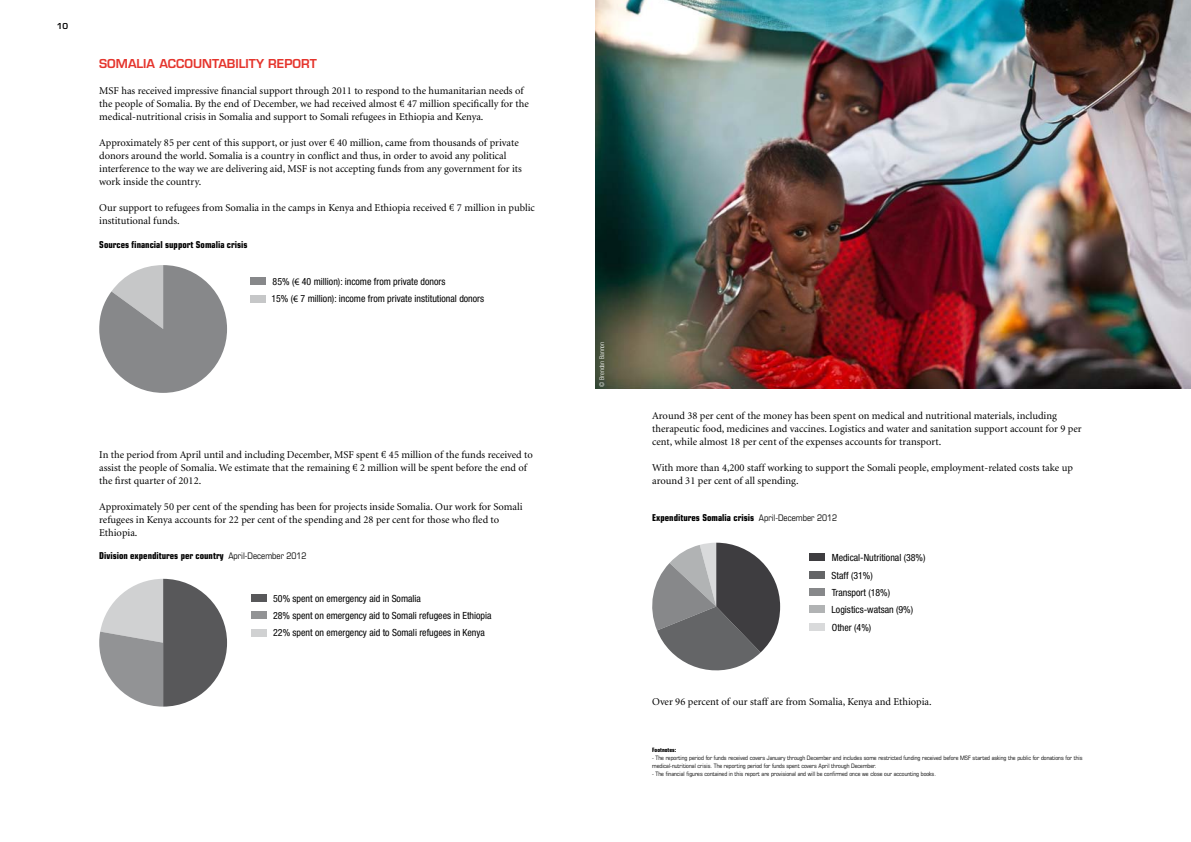
<style>
.page{position:relative;width:1191px;height:842px;background:#fff}
.page>*{position:absolute;margin:0;border:0;box-sizing:border-box;transform-origin:0 0}
.t1{font:600 12px "Eurostile";color:#e5352d}
.t2{font:10.5px/13px "Minion";color:#000}
.t3{font:condensed 9.9px/17px "Helvetica Neue";color:#000}
.t4{font:700 condensed 9.5px "Eurostile";color:#000}
.t5{font:600 8px "Eurostile";color:#000}
.t6{font:300 condensed 6.5px "Helvetica Neue";color:#fff}
.t7{font:condensed 6px/8px "Eurostile";color:#000}
.t8{font:700 condensed 6px "Eurostile";color:#000}
.s1{font-family:"Euro Collection"}
.s2{font-family:"Myriad Pro";font-stretch:normal}
.s3{font-weight:400;font-size:9px}
</style>
<div class="page">
<svg style="left:652px;top:543px;width:128px;height:127px"></svg>
<div style="left:809px;top:623px;width:16px;height:7px;background:#d9dadb"></div>
<div style="left:809px;top:553px;width:16px;height:8px;background:#3e3d40"></div>
<div style="left:809px;top:606px;width:16px;height:7px;background:#b1b3b4"></div>
<div style="left:809px;top:588px;width:16px;height:8px;background:#87888a"></div>
<div style="left:809px;top:571px;width:16px;height:7px;background:#646567"></div>
<svg style="left:99px;top:265px;width:128px;height:128px"></svg>
<div style="left:250px;top:277px;width:16px;height:8px;background:#87888a"></div>
<div style="left:250px;top:295px;width:16px;height:8px;background:#c6c7c8"></div>
<svg style="left:99px;top:579px;width:128px;height:128px"></svg>
<div style="left:251px;top:594px;width:15px;height:8px;background:#58585a"></div>
<div style="left:251px;top:611px;width:15px;height:8px;background:#929395"></div>
<div style="left:251px;top:629px;width:15px;height:7px;background:#d0d1d2"></div>
<img style="left:595px;top:0;width:596px;height:388px">
<p class="t5" style="left:57px;top:21px;width:13px">10</p>
<p class="t1" style="left:99px;top:56px;width:19px">SOMA</p>
<p class="t1" style="left:136px;top:56px;width:180px">LIA ACCOUNTABILITY RE PORT</p>
<p class="t2" style="left:99px;top:84px;width:431px">MSF has received impressive financial support through 2011 to respond to the humanitarian needs of the people of Somalia. By the end of December, we had received almost <span class="s1">P</span> 47 million specifically for the medical-nutritional crisis in Somalia and support to Somali refugees in Ethiopia and Kenya.</p>
<p class="t2" style="left:99px;top:136px;width:424px">Approximately 85 per cent of this support, or just over <span class="s1">P</span> 40 million, came from thousands of private donors around the world. Somalia is a country in conflict and thus, in order to avoid any political interference to the way we are delivering aid, MSF is not accepting funds from any government for its work inside the country.</p>
<p class="t2" style="left:99px;top:201px;width:437px">Our support to refugees from Somalia in the camps in Kenya and Ethiopia received <span class="s1">P</span> 7 million in public institutional funds.</p>
<p class="t4" style="left:99px;top:239px;width:150px">Sources financial support Somalia crisis</p>
<p class="t3" style="left:271px;top:273px;width:214px">85% (<span class="s2">€</span> 40 million): income from private donors<br>15% (<span class="s2">€</span> 7 million): income from private institutional donors</p>
<p class="t2" style="left:99px;top:448px;width:435px">In the period from April until and including December, MSF spent <span class="s1">P</span> 45 million of the funds received to assist the people of Somalia. We estimate that the remaining <span class="s1">P</span> 2 million will be spent before the end of the first quarter of 2012.</p>
<p class="t2" style="left:99px;top:500px;width:425px">Approximately 50 per cent of the spending has been for projects inside Somalia. Our work for Somali refugees in Kenya accounts for 22 per cent of the spending and 28 per cent for those who fled to<br>Ethiopia.</p>
<p class="t4" style="left:99px;top:550px;width:209px">Division expenditures per country <span class="s3">April-December 2012</span></p>
<p class="t3" style="left:273px;top:590px;width:149px">50% spent on emergency aid in Somalia</p>
<p class="t3" style="left:273px;top:624px;width:213px">22% spent on emergency aid to Somali refugees in Kenya</p>
<p class="t3" style="left:273px;top:607px;width:220px">28% spent on emergency aid to Somali refugees in Ethiopia</p>
<p class="t6" style="left:598px;top:387px;width:47px;rotate:-90deg">© Brendan Bannon</p>
<p class="t2" style="left:652px;top:409px;width:431px">Around 38 per cent of the money has been spent on medical and nutritional materials, including therapeutic food, medicines and vaccines. Logistics and water and sanitation support account for 9 per cent, while almost 18 per cent of the expenses accounts for transport.</p>
<p class="t2" style="left:652px;top:461px;width:422px">With more than 4,200 staff working to support the Somali people, employment-related costs take up around 31 per cent of all spending.</p>
<p class="t4" style="left:652px;top:512px;width:186px">Expenditures Somalia crisis <span class="s3">April-December 2012</span></p>
<p class="t3" style="left:831px;top:549px;width:95px">Medical-Nutritional (38%)</p>
<p class="t3" style="left:831px;top:583px;width:60px">Transport (18%)</p>
<p class="t3" style="left:831px;top:566px;width:43px">Staff (31%)</p>
<p class="t3" style="left:831px;top:601px;width:83px">Logistics-watsan (9%)</p>
<p class="t3" style="left:832px;top:619px;width:41px">Other (4%)</p>
<p class="t2" style="left:652px;top:695px;width:281px">Over 96 percent of our staff are from Somalia, Kenya and Ethiopia.</p>
<p class="t8" style="left:652px;top:746px;width:26px">Footnotes:</p>
<p class="t7" style="left:652px;top:754px;width:432px">- The reporting period for funds received covers January through December and includes some restricted funding received before MSF started asking the public for donations for this medical-nutritional crisis. The reporting period for funds spent covers April through December.</p>
<p class="t7" style="left:652px;top:770px;width:285px">- The financial figures contained in this report are provisional and will be confirmed once we close our accounting books.</p>
</div>
